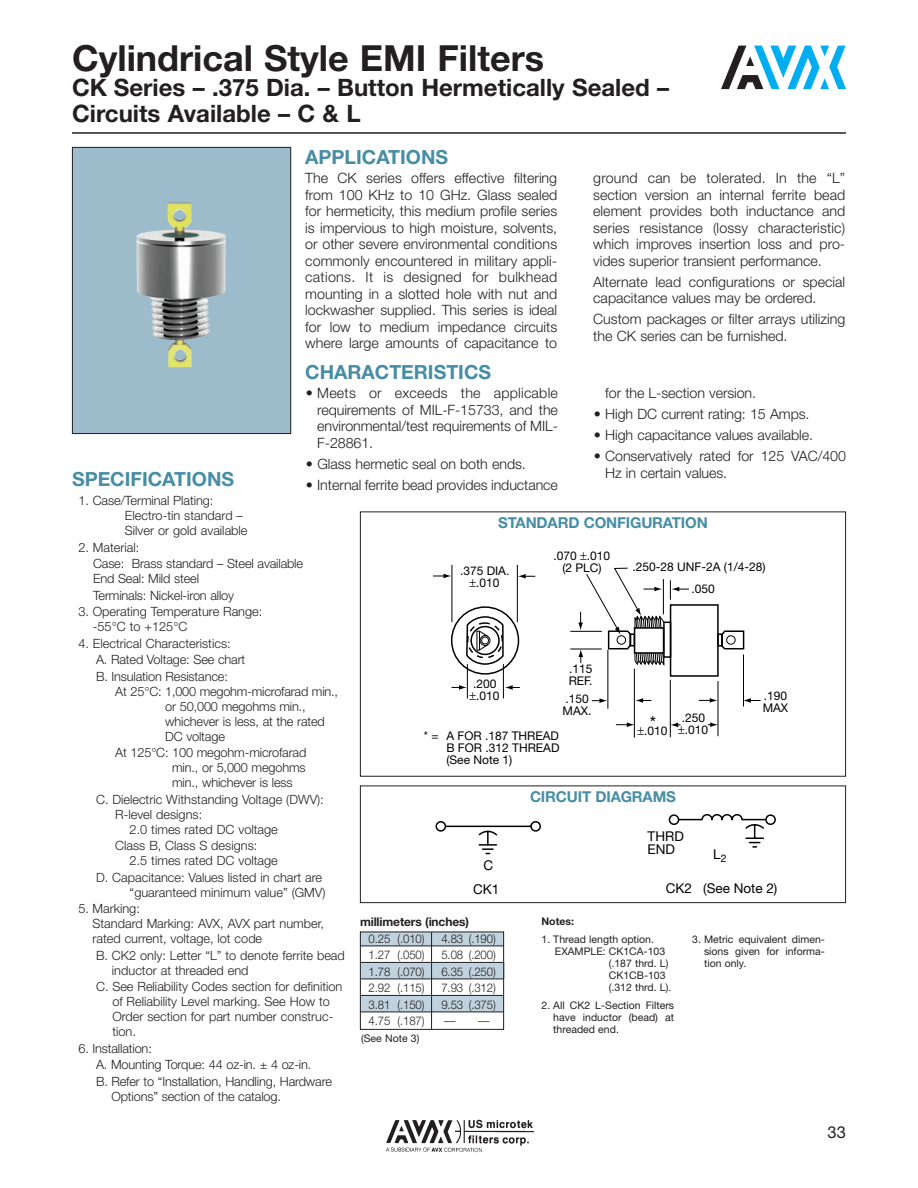
<style>
.page{position:relative;width:918px;height:1188px;background:#fff}
.page>*{position:absolute;margin:0;border:0;box-sizing:border-box;transform-origin:0 0}
.t1{font:700 36px "Helvetica Neue";color:#231f20}
.t2{font:700 24px/25.5px "Helvetica Neue";color:#231f20}
.t3{font:700 19.5px "Helvetica Neue";color:#468da5}
.t4{font:16.5px "Helvetica Neue";color:#231f20}
.t5{font:700 15px "Helvetica Neue";letter-spacing:-.01em;color:#468da5}
.t6{font:300 14.25px/16.5px "Helvetica Neue";letter-spacing:-.005em;color:#231f20;text-align:justify}
.t7{font:13.5px/24.2px "Helvetica Neue";color:#000;text-align:center}
.t8{font:300 12.75px/15px "Helvetica Neue";color:#231f20}
.t9{font:12px/12px "Helvetica Neue";color:#000}
.t10{font:300 12px "Helvetica Neue";letter-spacing:-.01em;color:#231f20;scale:.95 1}
.t11{font:700 12px "Helvetica Neue";letter-spacing:-.01em;color:#231f20}
.t12{font:10.5px/12px "Helvetica Neue";color:#231f20;text-align:justify}
.t13{font:700 10.5px "Helvetica Neue";color:#231f20}
</style>
<div class="page">
<div style="left:361px;top:962px;width:143px;height:17px;background:#c0d2dd"></div>
<div style="left:361px;top:996px;width:143px;height:16px;background:#c0d2dd"></div>
<img style="left:386px;top:1119px;width:148px;height:34px">
<svg style="left:721px;top:46px;width:125px;height:43px"></svg>
<hr style="left:72px;top:132px;width:774px;height:2px;background:#231f20">
<div style="left:72px;top:147px;width:219px;height:287px;background:#9cbbcb"></div>
<img style="left:137px;top:202px;width:89px;height:165px">
<div style="left:72px;top:147px;width:219px;height:287px;border:1px solid #231f20"></div>
<svg style="left:360px;top:511px;width:486px;height:436px"></svg>
<hr style="left:361px;top:962px;width:142px;height:1px;background:#231f20">
<hr style="left:361px;top:979px;width:142px;height:1px;background:#231f20">
<hr style="left:361px;top:995px;width:142px;height:1px;background:#231f20">
<hr style="left:361px;top:1012px;width:142px;height:1px;background:#231f20">
<div style="left:360px;top:932px;width:144px;height:98px;border:1px solid #231f20"></div>
<hr style="left:431px;top:932px;width:1px;height:97px;background:#231f20">
<div style="left:360px;top:786px;width:486px;height:117px;background:#fff"></div>
<svg style="left:435px;top:821px;width:106px;height:34px"></svg>
<div style="left:360px;top:786px;width:486px;height:117px;border:1px solid #231f20"></div>
<svg style="left:668px;top:814px;width:108px;height:34px"></svg>
<svg style="left:452px;top:685px;width:24px;height:15px"></svg>
<svg style="left:580px;top:552px;width:7px;height:8px"></svg>
<svg style="left:616px;top:722px;width:28px;height:13px"></svg>
<svg style="left:670px;top:723px;width:15px;height:11px"></svg>
<svg style="left:470px;top:580px;width:6px;height:7px"></svg>
<h1 class="t1" style="left:72px;top:45px;width:473px">Cylindrical Style EMI Filters</h1>
<h2 class="t2" style="left:72px;top:77px;width:599px">CK Series – .375 Dia. – Button Hermetically Sealed –<br>Circuits Available – C &amp; L</h2>
<h3 class="t3" style="left:305px;top:150px;width:144px">APPLICATIONS</h3>
<p class="t6" style="left:305px;top:171px;width:254px">The CK series offers effective filtering from 100 KHz to 10 GHz. Glass sealed for hermeticity, this medium profile series is impervious to high moisture, solvents, or other severe environmental conditions commonly encountered in military appli&shy;cations. It is designed for bulkhead mounting in a slotted hole with nut and lockwasher supplied. This series is ideal for low to medium impedance circuits where large amounts of capacitance to</p>
<p class="t6" style="left:593px;top:171px;width:254px">ground can be tolerated. In the “L” section version an internal ferrite bead element provides both inductance and series resistance (lossy characteristic) which improves insertion loss and pro&shy;vides superior transient performance.</p>
<p class="t6" style="left:593px;top:275px;width:254px">Alternate lead configurations or special capacitance values may be ordered.</p>
<p class="t6" style="left:593px;top:312px;width:254px">Custom packages or filter arrays utilizing the CK series can be furnished.</p>
<h3 class="t3" style="left:72px;top:472px;width:164px">SPECIFICATIONS</h3>
<h3 class="t3" style="left:305px;top:365px;width:187px">CHARACTERISTICS</h3>
<p class="t6" style="left:317px;top:386px;width:242px;text-indent:-11px">• Meets or exceeds the applicable requirements of MIL-F-15733, and the environmental/test requirements of MIL-F-28861.</p>
<p class="t6" style="left:306px;top:457px;width:221px">• Glass hermetic seal on both ends.</p>
<p class="t6" style="left:306px;top:478px;width:253px">• Internal ferrite bead provides inductance</p>
<p class="t6" style="left:605px;top:386px;width:152px">for the L-section version.</p>
<p class="t6" style="left:594px;top:407px;width:217px">• High DC current rating: 15 Amps.</p>
<p class="t6" style="left:594px;top:428px;width:221px">• High capacitance values available.</p>
<p class="t6" style="left:605px;top:449px;width:242px;text-indent:-11px">• Conservatively rated for 125 VAC/400<br>Hz in certain values.</p>
<p class="t8" style="left:125px;top:494px;width:124px;text-indent:-46px">1. Case/Terminal Plating:<br>Electro-tin standard –<br>Silver or gold available</p>
<p class="t8" style="left:93px;top:540px;width:212px;line-height:16.5px;text-indent:-15px">2. Material:<br>Case: Brass standard – Steel available</p>
<p class="t8" style="left:93px;top:572px;width:143px;line-height:16.5px">End Seal: Mild steel<br>Terminals: Nickel-iron alloy</p>
<p class="t8" style="left:93px;top:605px;width:171px;text-indent:-14px">3. Operating Temperature Range: -55°C to +125°C</p>
<p class="t8" style="left:96px;top:636px;width:151px;line-height:16.5px;text-indent:-18px">4. Electrical Characteristics:<br>A. Rated Voltage: See chart<br>B. Insulation Resistance:</p>
<p class="t8" style="left:165px;top:685px;width:174px;text-indent:-50px">At 25°C: 1,000 megohm-microfarad min., or 50,000 megohms min., whichever is less, at the rated<br>DC voltage</p>
<p class="t8" style="left:172px;top:746px;width:136px;text-align:justify;text-indent:-57px">At 125°C: 100 megohm-microfarad min., or 5,000 megohms min., whichever is less</p>
<p class="t8" style="left:96px;top:793px;width:229px">C. Dielectric Withstanding Voltage (DWV):</p>
<p class="t8" style="left:115px;top:808px;width:88px">R-level designs:</p>
<p class="t8" style="left:130px;top:823px;width:150px">2.0 times rated DC voltage</p>
<p class="t8" style="left:130px;top:839px;width:150px;text-indent:-14px">Class B, Class S designs:<br>2.5 times rated DC voltage</p>
<p class="t8" style="left:96px;top:871px;width:231px;text-align:right">D. Capacitance: Values listed in chart are “guaranteed minimum value” (GMV)</p>
<p class="t8" style="left:92px;top:902px;width:233px;text-indent:-14px">5. Marking:<br>Standard Marking: AVX, AVX part number, rated current, voltage, lot code</p>
<p class="t8" style="left:112px;top:949px;width:234px;text-indent:-16px">B. CK2 only: Letter “L” to denote ferrite bead inductor at threaded end</p>
<p class="t8" style="left:112px;top:980px;width:232px;text-indent:-16px">C. See Reliability Codes section for definition of Reliability Level marking. See How to Order section for part number construc&shy;tion.</p>
<p class="t8" style="left:96px;top:1041px;width:237px;line-height:16.5px;text-indent:-18px">6. Installation:<br>A. Mounting Torque: 44 oz-in. ± 4 oz-in.<br>B. Refer to “Installation, Handling, Hardware</p>
<p class="t8" style="left:111px;top:1090px;width:171px">Options” section of the catalog.</p>
<p class="t5" style="left:498px;top:518px;width:211px">STANDARD CONFIGURATION</p>
<p class="t9" style="left:460px;top:566px;width:51px;text-align:center">.375 DIA. .010</p>
<p class="t9" style="left:553px;top:551px;width:58px;text-align:center">.070 .010 (2 PLC)</p>
<p class="t9" style="left:692px;top:557px;width:75px;line-height:21.6px;text-indent:-59px">.250-28 UNF-2A (1/4-28) .050</p>
<p class="t9" style="left:473px;top:679px;width:28px">.200 .010</p>
<p class="t9" style="left:569px;top:664px;width:25px">.115<br>REF.</p>
<p class="t9" style="left:563px;top:694px;width:30px">.150<br>MAX.</p>
<p class="t9" style="left:446px;top:731px;width:115px;text-align:justify;text-indent:-22px">* = A FOR .187 THREAD B FOR .312 THREAD (See Note 1)</p>
<p class="t9" style="left:644px;top:726px;width:25px"><sup>*</sup>.010</p>
<p class="t9" style="left:682px;top:713px;width:28px">.250 .010</p>
<p class="t9" style="left:763px;top:691px;width:27px">.190<br>MAX</p>
<p class="t7" style="left:473px;top:855px;width:28px">C<br>CK1</p>
<p class="t11" style="left:360px;top:917px;width:110px">millimeters (inches)</p>
<p class="t10" style="left:369px;top:934px;width:60px">0.25 (.010)</p>
<p class="t10" style="left:441px;top:934px;width:59px">4.83 (.190)</p>
<p class="t10" style="left:369px;top:950px;width:60px">1.27 (.050)</p>
<p class="t10" style="left:441px;top:950px;width:59px">5.08 (.200)</p>
<p class="t10" style="left:369px;top:967px;width:60px">1.78 (.070)</p>
<p class="t10" style="left:441px;top:967px;width:59px">6.35 (.250)</p>
<p class="t10" style="left:369px;top:983px;width:60px">2.92 (.115)</p>
<p class="t10" style="left:441px;top:983px;width:59px">7.93 (.312)</p>
<p class="t10" style="left:369px;top:1000px;width:60px">3.81 (.150)</p>
<p class="t10" style="left:441px;top:1000px;width:59px">9.53 (.375)</p>
<p class="t10" style="left:369px;top:1016px;width:60px">4.75 (.187)</p>
<p class="t10" style="left:444px;top:1016px;width:49px">— —</p>
<p class="t12" style="left:361px;top:1033px;width:60px">(See Note 3)</p>
<p class="t5" style="left:530px;top:792px;width:147px">CIRCUIT DIAGRAMS</p>
<p class="t7" style="left:648px;top:830px;width:38px;line-height:13.5px;text-align:left">THRD<br>END</p>
<p class="t7" style="left:713px;top:843px;width:15px">L<sub>2</sub></p>
<p class="t7" style="left:666px;top:877px;width:113px">CK2 (See Note 2)</p>
<p class="t13" style="left:542px;top:918px;width:34px">Notes:</p>
<p class="t12" style="left:542px;top:935px;width:114px">1. Thread length option.</p>
<p class="t12" style="left:555px;top:947px;width:112px">EXAMPLE: CK1CA-103</p>
<p class="t12" style="left:609px;top:959px;width:61px">(.187 thrd. L)</p>
<p class="t12" style="left:609px;top:971px;width:58px">CK1CB-103</p>
<p class="t12" style="left:609px;top:983px;width:64px">(.312 thrd. L).</p>
<p class="t12" style="left:553px;top:1001px;width:122px;text-indent:-12px">2. All CK2 L-Section Filters have inductor (bead) at threaded end.</p>
<p class="t12" style="left:704px;top:935px;width:122px;text-indent:-12px">3. Metric equivalent dimen&shy;sions given for informa&shy;tion only.</p>
<p class="t4" style="left:828px;top:1126px;width:20px">33</p>
</div>
